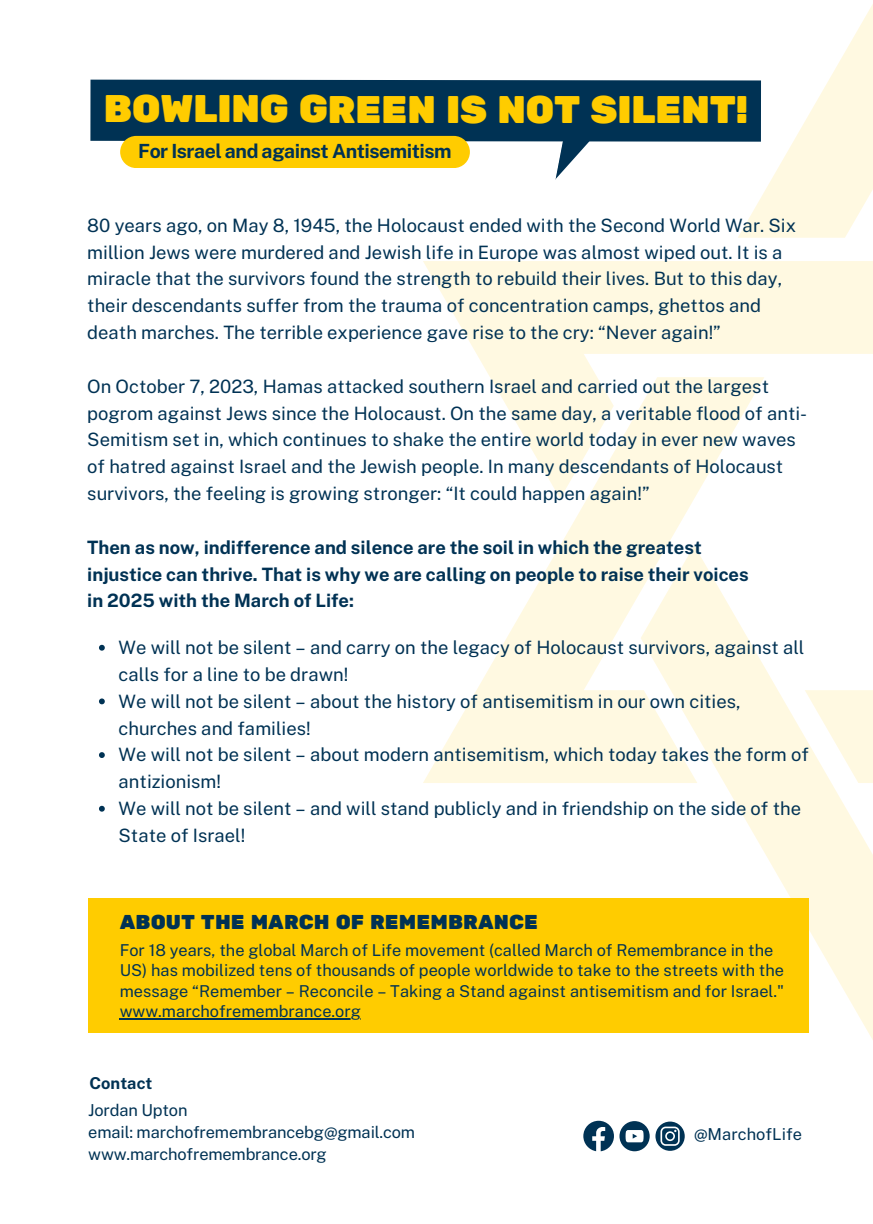
<style>
.page{position:relative;width:873px;height:1224px;background:#fff}
.page>*{position:absolute;margin:0;border:0;box-sizing:border-box;transform-origin:0 0}
.t1{font:38.4px "Rubik One";letter-spacing:-.02em;color:#fc0}
.t2{font:20px "Rubik One";color:#003254}
.t3{font:700 19.6px "Public Sans";letter-spacing:-.025em;color:#003254}
.t4{font:18.4px/26.8px "Public Sans";color:#003254}
.t5{font:700 18.4px/26.8px "Public Sans";color:#003254}
.t6{font:16.4px/20.4px "Public Sans";color:#003254}
.t7{font:700 16.4px "Public Sans";color:#003254}
</style>
<div class="page">
<svg style="left:738px;top:4px;width:135px;height:234px;fill:#fff9e1"></svg>
<svg style="left:423px;top:499px;width:271px;height:284px;fill:#fff9e1"></svg>
<svg style="left:641px;top:545px;width:232px;height:495px"></svg>
<svg style="left:423px;top:261px;width:450px;height:238px;fill:#fff9e1"></svg>
<svg style="left:90px;top:80px;width:671px;height:105px"></svg>
<svg style="left:583px;top:1121px;width:102px;height:30px"></svg>
<svg style="left:99px;top:645px;width:6px;height:6px"></svg>
<svg style="left:99px;top:698px;width:6px;height:6px"></svg>
<svg style="left:99px;top:752px;width:6px;height:6px"></svg>
<svg style="left:99px;top:806px;width:6px;height:6px"></svg>
<div style="left:88px;top:898px;width:721px;height:135px;background:#fc0"></div>
<hr style="left:120px;top:1018px;width:241px;height:2px;background:#003254">
<p class="t1" style="left:104px;top:87px;width:646px">BOWLING GREEN IS NOT SILENT!</p>
<p class="t3" style="left:138px;top:140px;width:315px">For Israel and against Antisemitism</p>
<h1 class="t4" style="left:87px;top:212px;width:710px">80 years ago, on May 8, 1945, the Holocaust ended with the Second World War. Six million Jews were murdered and Jewish life in Europe was almost wiped out. It is a miracle that the survivors found the strength to rebuild their lives. But to this day, their descendants suffer from the trauma of concentration camps, ghettos and death marches. The terrible experience gave rise to the cry: “Never again!”</h1>
<h3 class="t4" style="left:87px;top:373px;width:721px">On October 7, 2023, Hamas attacked southern Israel and carried out the largest pogrom against Jews since the Holocaust. On the same day, a veritable flood of anti-Semitism set in, which continues to shake the entire world today in ever new waves of hatred against Israel and the Jewish people. In many descendants of Holocaust survivors, the feeling is growing stronger: “It could happen again!”</h3>
<h4 class="t5" style="left:87px;top:534px;width:663px">Then as now, indifference and silence are the soil in which the greatest injustice can thrive. That is why we are calling on people to raise their voices in 2025 with the March of Life:</h4>
<h4 class="t4" style="left:119px;top:634px;width:687px">We will not be silent – and carry on the legacy of Holocaust survivors, against all calls for a line to be drawn!</h4>
<h3 class="t4" style="left:119px;top:688px;width:623px">We will not be silent – about the history of antisemitism in our own cities, churches and families!</h3>
<p class="t4" style="left:119px;top:741px;width:692px">We will not be silent – about modern antisemitism, which today takes the form of antizionism!</p>
<p class="t4" style="left:119px;top:795px;width:684px">We will not be silent – and will stand publicly and in friendship on the side of the<br>State of Israel!</p>
<p class="t2" style="left:120px;top:910px;width:420px">ABOUT THE MARCH OF REMEMBRANCE</p>
<p class="t6" style="left:120px;top:940px;width:666px">For 18 years, the global March of Life movement (called March of Remembrance in the<br>US) has mobilized tens of thousands of people worldwide to take to the streets with the message “Remember – Reconcile – Taking a Stand against antisemitism and for Israel."</p>
<h2 class="t6" style="left:120px;top:1001px;width:243px">www.marchofremembrance.org</h2>
<h5 class="t7" style="left:90px;top:1073px;width:64px">Contact</h5>
<p class="t6" style="left:88px;top:1100px;width:101px">Jordan Upton</p>
<p class="t6" style="left:88px;top:1122px;width:328px">email: marchofremembrancebg@gmail.com</p>
<p class="t6" style="left:88px;top:1144px;width:240px">www.marchofremembrance.org</p>
<p class="t6" style="left:694px;top:1124px;width:109px">@MarchofLife</p>
</div>
